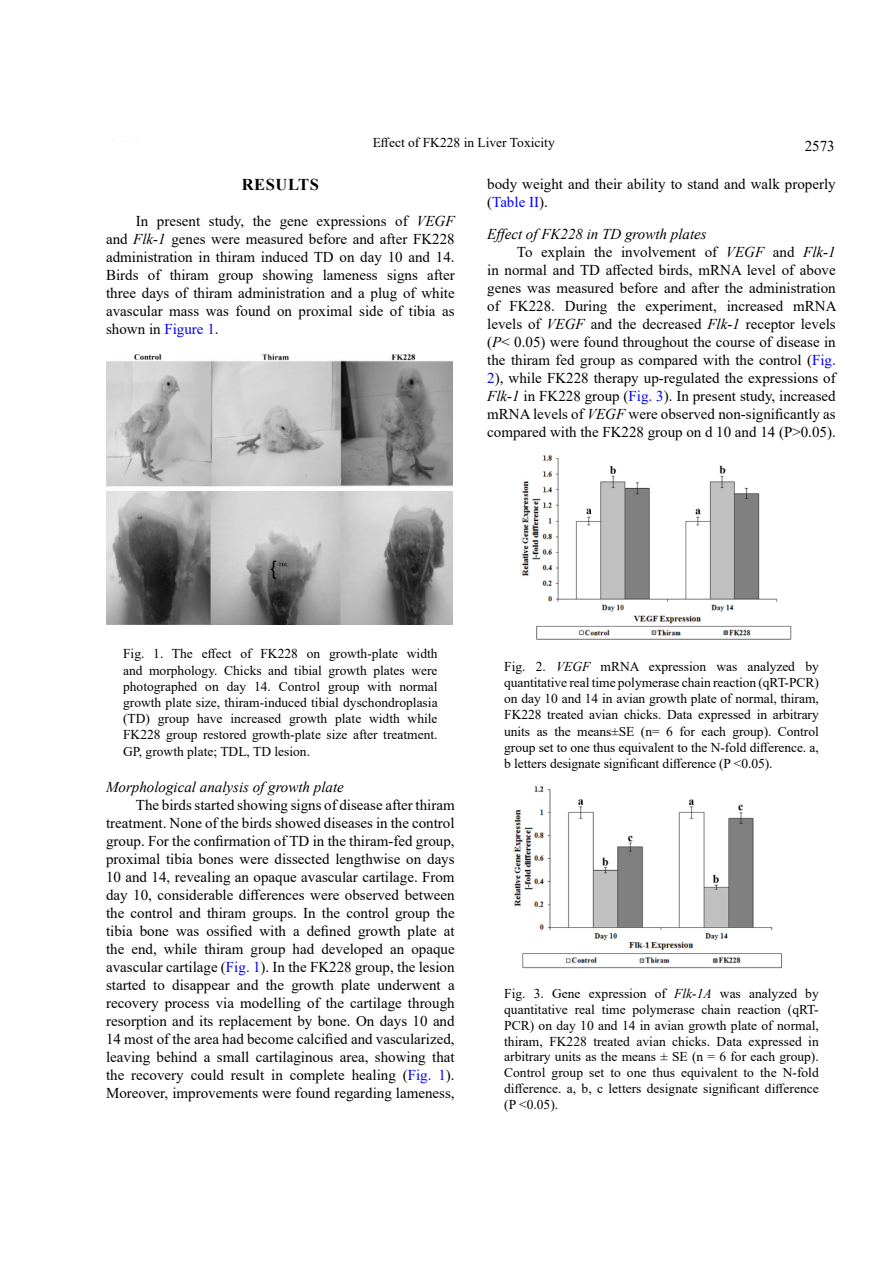
<style>
.page{position:relative;width:893px;height:1263px;background:#fff}
.page>*{position:absolute;margin:0;border:0;box-sizing:border-box;transform-origin:0 0}
.t1{font:700 16.5px "Times New Roman";letter-spacing:.035em;color:#000}
.t2{font:15px/18px "Times New Roman";color:#000;text-align:justify}
.t3{font:italic 15px "Times New Roman";color:#000}
.t4{font:13.5px/16.2px "Times New Roman";color:#000;text-align:justify}
.s1{font-style:italic}
.s2{color:#00f}
</style>
<div class="page">
<img style="left:106px;top:355px;width:347px;height:269px">
<img style="left:522px;top:455px;width:270px;height:185px">
<img style="left:514px;top:786px;width:269px;height:182px">
<p class="t4" style="left:373px;top:134px;width:184px">Effect of FK228 in Liver Toxicity</p>
<p class="t2" style="left:805px;top:137px;width:31px">2573</p>
<p class="t1" style="left:242px;top:172px;width:79px">RESULTS</p>
<p class="t2" style="left:106px;top:211px;width:350px;text-indent:30px">In present study, the gene expressions of <span class="s1">VEGF </span>and <span class="s1">Flk-1</span> genes were measured before and after FK228 administration in thiram induced TD on day 10 and 14.<br>Birds of thiram group showing lameness signs after three days of thiram administration and a plug of white avascular mass was found on proximal side of tibia as shown in <span class="s2">Figure 1</span>.</p>
<p class="t2" style="left:487px;top:174px;width:350px">body weight and their ability to stand and walk properly (<span class="s2">Table II</span>).</p>
<p class="t3" style="left:487px;top:224px;width:221px">Effect of FK228 in TD growth plates</p>
<p class="t2" style="left:517px;top:243px;width:320px">To explain the involvement of <span class="s1">VEGF</span> and <span class="s1">Flk-1</span></p>
<p class="t2" style="left:487px;top:261px;width:350px">in normal and TD affected birds, mRNA level of above</p>
<p class="t2" style="left:487px;top:279px;width:350px">genes was measured before and after the administration</p>
<p class="t2" style="left:487px;top:297px;width:351px">of FK228. During the experiment, increased mRNA</p>
<p class="t2" style="left:487px;top:315px;width:350px">levels of <span class="s1">VEGF</span> and the decreased <span class="s1">Flk-1</span> receptor levels</p>
<p class="t2" style="left:487px;top:333px;width:350px">(<span class="s1">P</span>&lt; 0.05) were found throughout the course of disease in</p>
<p class="t2" style="left:487px;top:351px;width:350px">the thiram fed group as compared with the control (<span class="s2">Fig.</span></p>
<p class="t2" style="left:487px;top:369px;width:350px"><span class="s2">2</span>), while FK228 therapy up-regulated the expressions of</p>
<p class="t2" style="left:487px;top:387px;width:350px"><span class="s1">Flk-1</span> in FK228 group (<span class="s2">Fig. 3</span>). In present study, increased</p>
<p class="t2" style="left:487px;top:405px;width:350px">mRNA levels of <span class="s1">VEGF</span> were observed non-significantly as</p>
<p class="t2" style="left:487px;top:423px;width:350px">compared with the FK228 group on d 10 and 14 (P&gt;0.05).</p>
<p class="t4" style="left:123px;top:645px;width:316px">Fig. 1. The effect of FK228 on growth-plate width and morphology. Chicks and tibial growth plates were photographed on day 14. Control group with normal growth plate size, thiram-induced tibial dyschondroplasia (TD) group have increased growth plate width while FK228 group restored growth-plate size after treatment.<br>GP, growth plate; TDL, TD lesion.</p>
<p class="t3" style="left:106px;top:776px;width:239px">Morphological analysis of growth plate</p>
<p class="t2" style="left:106px;top:795px;width:350px;text-indent:30px">The birds started showing signs of disease after thiram treatment. None of the birds showed diseases in the control group. For the confirmation of TD in the thiram-fed group, proximal tibia bones were dissected lengthwise on days 10 and 14, revealing an opaque avascular cartilage. From day 10, considerable differences were observed between the control and thiram groups. In the control group the tibia bone was ossified with a defined growth plate at the end, while thiram group had developed an opaque avascular cartilage (<span class="s2">Fig. 1</span>). In the FK228 group, the lesion started to disappear and the growth plate underwent a recovery process via modelling of the cartilage through resorption and its replacement by bone. On days 10 and 14 most of the area had become calcified and vascularized, leaving behind a small cartilaginous area, showing that the recovery could result in complete healing (<span class="s2">Fig. 1</span>).<br>Moreover, improvements were found regarding lameness,</p>
<p class="t4" style="left:504px;top:658px;width:316px">Fig. 2. <span class="s1">VEGF</span> mRNA expression was analyzed by quantitative real time polymerase chain reaction (qRT-PCR) on day 10 and 14 in avian growth plate of normal, thiram, FK228 treated avian chicks. Data expressed in arbitrary units as the means±SE (n= 6 for each group). Control group set to one thus equivalent to the N-fold difference. a, b letters designate significant difference (P &lt;0.05).</p>
<p class="t4" style="left:504px;top:985px;width:316px;line-height:15.8px">Fig. 3. Gene expression of <span class="s1">Flk-1A</span> was analyzed by quantitative real time polymerase chain reaction (qRT-PCR) on day 10 and 14 in avian growth plate of normal, thiram, FK228 treated avian chicks. Data expressed in arbitrary units as the means ± SE (n = 6 for each group).<br>Control group set to one thus equivalent to the N-fold difference. a, b, c letters designate significant difference (P &lt;0.05).</p>
</div>
